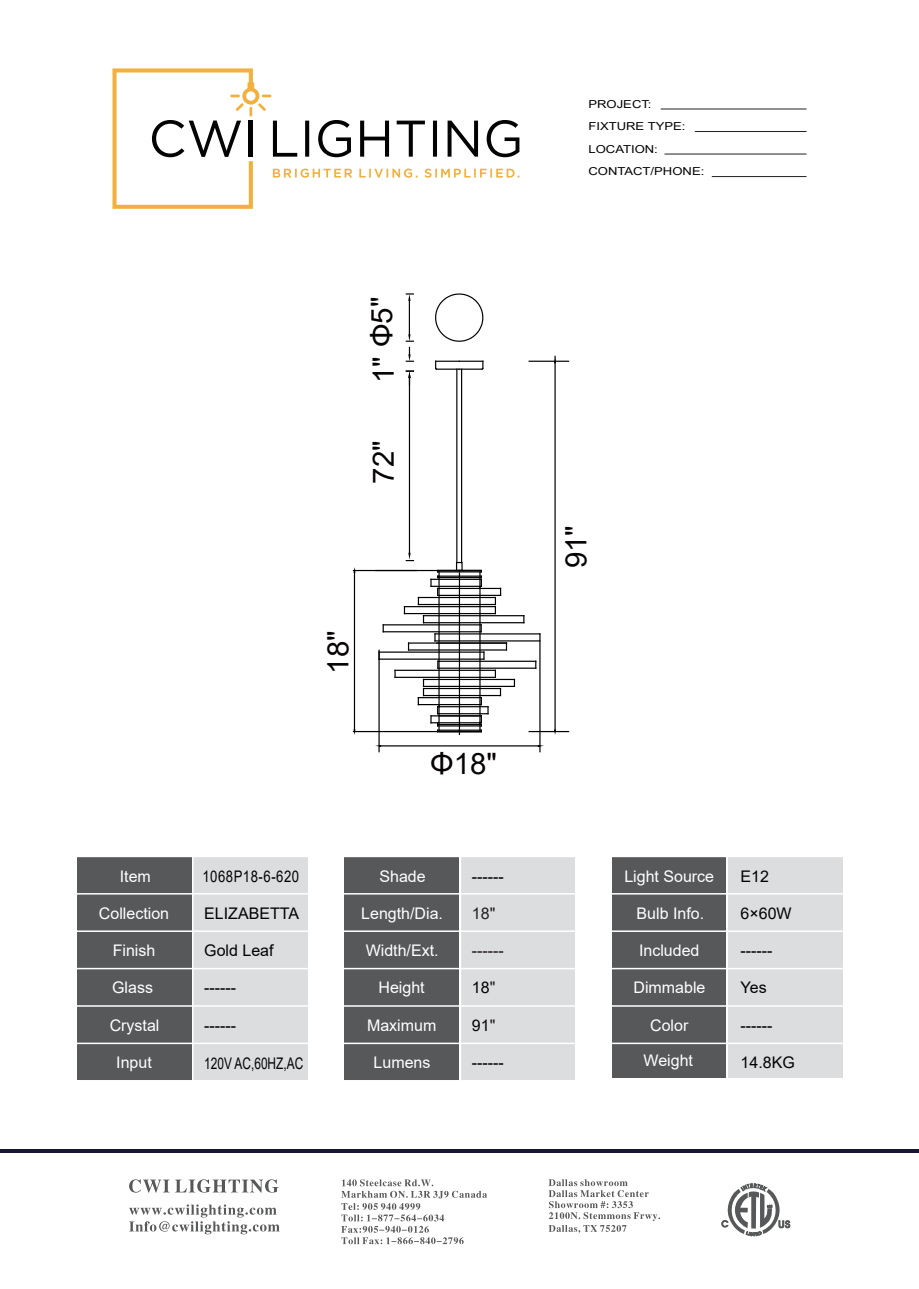
<style>
.page{position:relative;width:919px;height:1289px;background:#fff}
.page>*{position:absolute;margin:0;border:0;box-sizing:border-box;transform-origin:0 0}
.t1{font:29.4px "Arial";color:#070304}
.t2{font:16.05px "Arial";color:#fff}
.t3{font:16.05px "Arial";color:#030303}
.t4{font:16.05px "Arial";color:#030303;scale:.74 1}
.t5{font:16.05px "Arial";letter-spacing:.04em;color:#030303;scale:.82 1}
.t6{font:16.05px "Arial";color:#231f20}
.t7{font:10.95px/22.4px "Arial";color:#030303;scale:1.19 1}
.s1{color:#231f20}
</style>
<div class="page">
<hr style="left:0;top:1149px;width:918px;height:4px;background:#171836">
<svg style="left:721px;top:1183px;width:69px;height:53px"></svg>
<svg style="left:341px;top:1179px;width:146px;height:65px"></svg>
<svg style="left:548px;top:1179px;width:112px;height:54px"></svg>
<svg style="left:129px;top:1179px;width:149px;height:13px"></svg>
<svg style="left:129px;top:1204px;width:150px;height:30px"></svg>
<div style="left:611px;top:856px;width:115px;height:221px;background:#57585a"></div>
<div style="left:77px;top:856px;width:114px;height:224px;background:#57585a"></div>
<div style="left:344px;top:856px;width:115px;height:224px;background:#57585a"></div>
<div style="left:728px;top:856px;width:114px;height:221px;background:#dcdddf"></div>
<div style="left:193px;top:856px;width:115px;height:224px;background:#dcdddf"></div>
<div style="left:460px;top:856px;width:115px;height:224px;background:#dcdddf"></div>
<hr style="left:76px;top:855px;width:767px;height:2px;background:#fff">
<hr style="left:76px;top:893px;width:767px;height:1px;background:#fff">
<hr style="left:76px;top:930px;width:767px;height:1px;background:#fff">
<hr style="left:76px;top:967px;width:767px;height:2px;background:#fff">
<hr style="left:76px;top:1005px;width:767px;height:1px;background:#fff">
<hr style="left:76px;top:1042px;width:767px;height:2px;background:#fff">
<hr style="left:76px;top:1079px;width:767px;height:2px;background:#fff">
<hr style="left:459px;top:840px;width:2px;height:240px;background:#fff">
<hr style="left:437px;top:588px;width:63px;height:1px;background:#000">
<hr style="left:437px;top:594px;width:63px;height:2px;background:#000">
<hr style="left:418px;top:597px;width:77px;height:1px;background:#000">
<hr style="left:418px;top:604px;width:77px;height:1px;background:#000">
<hr style="left:404px;top:606px;width:91px;height:1px;background:#000">
<svg style="left:495px;top:588px;width:6px;height:25px"></svg>
<hr style="left:404px;top:613px;width:91px;height:1px;background:#000">
<hr style="left:423px;top:615px;width:101px;height:1px;background:#000">
<hr style="left:423px;top:622px;width:101px;height:1px;background:#000">
<hr style="left:383px;top:624px;width:98px;height:1px;background:#000">
<hr style="left:383px;top:631px;width:98px;height:1px;background:#000">
<hr style="left:435px;top:633px;width:105px;height:1px;background:#000">
<hr style="left:435px;top:640px;width:105px;height:1px;background:#000">
<svg style="left:382px;top:625px;width:2px;height:6px"></svg>
<hr style="left:408px;top:642px;width:98px;height:1px;background:#000">
<hr style="left:408px;top:649px;width:98px;height:1px;background:#000">
<hr style="left:418px;top:704px;width:63px;height:1px;background:#000">
<hr style="left:418px;top:697px;width:63px;height:1px;background:#000">
<hr style="left:423px;top:695px;width:77px;height:1px;background:#000">
<hr style="left:423px;top:688px;width:77px;height:1px;background:#000">
<hr style="left:423px;top:685px;width:91px;height:2px;background:#000">
<svg style="left:417px;top:679px;width:7px;height:25px"></svg>
<hr style="left:423px;top:679px;width:91px;height:1px;background:#000">
<hr style="left:395px;top:676px;width:100px;height:2px;background:#000">
<hr style="left:395px;top:669px;width:100px;height:2px;background:#000">
<hr style="left:438px;top:667px;width:97px;height:1px;background:#000">
<hr style="left:438px;top:660px;width:97px;height:2px;background:#000">
<hr style="left:379px;top:658px;width:105px;height:1px;background:#000">
<hr style="left:379px;top:651px;width:105px;height:1px;background:#000">
<hr style="left:353px;top:731px;width:127px;height:1px;background:#000">
<hr style="left:353px;top:570px;width:127px;height:1px;background:#000">
<hr style="left:354px;top:572px;width:1px;height:158px;background:#000">
<hr style="left:529px;top:731px;width:39px;height:1px;background:#000">
<hr style="left:529px;top:360px;width:39px;height:2px;background:#000">
<hr style="left:554px;top:356px;width:1px;height:374px;background:#000">
<hr style="left:378px;top:650px;width:1px;height:101px;background:#000">
<hr style="left:539px;top:642px;width:1px;height:109px;background:#000">
<hr style="left:380px;top:745px;width:158px;height:1px;background:#000">
<svg style="left:430px;top:570px;width:58px;height:164px"></svg>
<hr style="left:456px;top:369px;width:1px;height:193px;background:#070304">
<hr style="left:461px;top:369px;width:1px;height:193px;background:#070304">
<hr style="left:459px;top:368px;width:23px;height:2px;background:#070304">
<hr style="left:459px;top:360px;width:24px;height:2px;background:#070304">
<svg style="left:480px;top:361px;width:4px;height:9px"></svg>
<hr style="left:436px;top:368px;width:23px;height:2px;background:#070304">
<hr style="left:435px;top:360px;width:24px;height:2px;background:#070304">
<svg style="left:435px;top:361px;width:3px;height:9px"></svg>
<div style="left:456px;top:562px;width:6px;height:9px;border:1px solid #070304"></div>
<svg style="left:435px;top:293px;width:49px;height:49px"></svg>
<hr style="left:409px;top:301px;width:1px;height:33px;background:#070304">
<svg style="left:406px;top:293px;width:7px;height:8px"></svg>
<svg style="left:406px;top:334px;width:7px;height:28px"></svg>
<hr style="left:409px;top:378px;width:1px;height:175px;background:#070304">
<svg style="left:406px;top:370px;width:7px;height:15px"></svg>
<svg style="left:406px;top:553px;width:7px;height:8px"></svg>
<hr style="left:660px;top:109px;width:146px;height:1px;background:#231f20">
<hr style="left:694px;top:131px;width:112px;height:1px;background:#231f20">
<hr style="left:664px;top:154px;width:142px;height:1px;background:#231f20">
<hr style="left:711px;top:176px;width:95px;height:1px;background:#231f20">
<svg style="left:112px;top:68px;width:407px;height:141px"></svg>
<h1 class="t1" style="left:361px;top:383px;width:88px;rotate:-90deg">1" Φ5"</h1>
<h1 class="t1" style="left:363px;top:483px;width:45px;rotate:-90deg">72"</h1>
<h1 class="t1" style="left:318px;top:673px;width:45px;rotate:-90deg">18"</h1>
<h1 class="t1" style="left:430px;top:743px;width:68px">Φ18"</h1>
<p class="t2" style="left:120px;top:865px;width:33px">Item</p>
<p class="t2" style="left:99px;top:902px;width:72px">Collection</p>
<p class="t2" style="left:113px;top:939px;width:44px">Finish</p>
<p class="t2" style="left:112px;top:976px;width:42px">Glass</p>
<p class="t2" style="left:110px;top:1013px;width:51px">Crystal</p>
<p class="t2" style="left:116px;top:1050px;width:37px">Input</p>
<p class="t5" style="left:202px;top:865px;width:120px">1068P18-6-620</p>
<p class="t3" style="left:204px;top:902px;width:96px">ELIZABETTA</p>
<p class="t3" style="left:204px;top:939px;width:71px">Gold Leaf</p>
<p class="t3" style="left:204px;top:976px;width:33px">------</p>
<p class="t3" style="left:204px;top:1013px;width:33px">------</p>
<p class="t4" style="left:204px;top:1052px;width:135px">120V AC,60HZ,AC</p>
<p class="t2" style="left:379px;top:865px;width:48px">Shade</p>
<p class="t2" style="left:361px;top:902px;width:83px">Length/Dia.</p>
<p class="t2" style="left:365px;top:939px;width:74px">Width/Ext.</p>
<p class="t2" style="left:378px;top:976px;width:48px">Height</p>
<p class="t2" style="left:367px;top:1013px;width:71px">Maximum</p>
<p class="t2" style="left:373px;top:1050px;width:58px">Lumens</p>
<p class="t3" style="left:472px;top:865px;width:33px">------</p>
<p class="t6" style="left:472px;top:902px;width:25px">18"</p>
<p class="t6" style="left:472px;top:939px;width:33px">------</p>
<p class="t3" style="left:472px;top:976px;width:25px">18<span class="s1">"</span></p>
<p class="t3" style="left:472px;top:1013px;width:25px">91<span class="s1">"</span></p>
<p class="t3" style="left:472px;top:1050px;width:33px">------</p>
<p class="t7" style="left:588px;top:93px;width:99px">PROJECT:<br>FIXTURE TYPE:<br>LOCATION:<br>CONTACT/PHONE:</p>
<h1 class="t1" style="left:555px;top:568px;width:45px;rotate:-90deg">91"</h1>
<p class="t2" style="left:624px;top:865px;width:91px">Light Source</p>
<p class="t2" style="left:636px;top:902px;width:69px">Bulb Info.</p>
<p class="t2" style="left:639px;top:939px;width:62px">Included</p>
<p class="t2" style="left:633px;top:976px;width:73px">Dimmable</p>
<p class="t2" style="left:650px;top:1013px;width:40px">Color</p>
<p class="t3" style="left:740px;top:865px;width:30px">E12</p>
<p class="t3" style="left:740px;top:902px;width:53px">6×60W</p>
<p class="t3" style="left:740px;top:939px;width:33px">------</p>
<p class="t3" style="left:740px;top:976px;width:28px">Yes</p>
<p class="t3" style="left:740px;top:1013px;width:33px">------</p>
<p class="t2" style="left:643px;top:1049px;width:51px">Weight</p>
<p class="t3" style="left:740px;top:1050px;width:56px">14.8KG</p>
</div>
